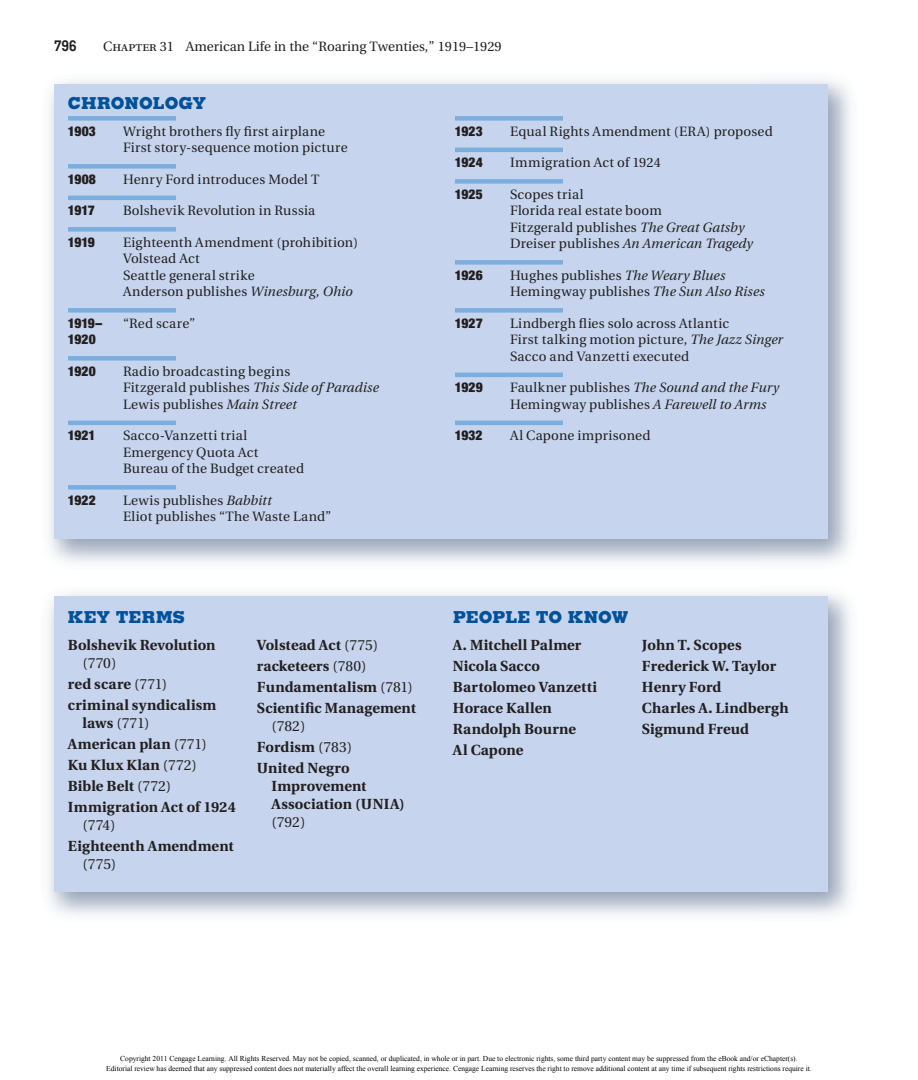
<style>
.page{position:relative;width:918px;height:1080px;background:#fff}
.page>*{position:absolute;margin:0;border:0;box-sizing:border-box;transform-origin:0 0}
.t1{font:800 16.5px "Memphis LT Std";color:#01519b}
.t2{font:700 15px "Memphis LT Std";color:#231f20}
.t3{font:700 14.7px/21px "Utopia";letter-spacing:.005em;color:#231f20}
.t4{font:14.7px "Utopia";color:#231f20}
.t5{font:13.5px/16.5px "Utopia";letter-spacing:.015em;color:#231f20}
.t6{font:900 condensed 13.5px "Helvetica Neue LT Std";color:#231f20}
.t7{font:7.5px/9.8px "Times New Roman";color:#000;text-align:center}
.s1{font-family:"Utopia Regular SC"}
.s2{font-style:italic}
.s3{font-weight:400}
</style>
<div class="page">
<div style="left:54px;top:84px;width:774px;height:263px;background:#c6d5ed"></div>
<div style="left:54px;top:327px;width:774px;height:212px;background:#c6d5ed"></div>
<div style="left:68px;top:116px;width:108px;height:5px;background:#79aede"></div>
<div style="left:68px;top:164px;width:108px;height:5px;background:#79aede"></div>
<hr style="left:68px;top:196px;width:108px;height:4px;background:#79aede">
<div style="left:68px;top:227px;width:108px;height:5px;background:#79aede"></div>
<div style="left:68px;top:308px;width:108px;height:5px;background:#79aede"></div>
<div style="left:68px;top:356px;width:108px;height:5px;background:#79aede"></div>
<hr style="left:68px;top:421px;width:108px;height:4px;background:#79aede">
<div style="left:68px;top:485px;width:108px;height:5px;background:#79aede"></div>
<div style="left:455px;top:116px;width:108px;height:5px;background:#79aede"></div>
<hr style="left:455px;top:148px;width:108px;height:4px;background:#79aede">
<div style="left:455px;top:179px;width:108px;height:5px;background:#79aede"></div>
<div style="left:455px;top:260px;width:108px;height:5px;background:#79aede"></div>
<div style="left:455px;top:308px;width:108px;height:5px;background:#79aede"></div>
<hr style="left:455px;top:373px;width:108px;height:4px;background:#79aede">
<hr style="left:455px;top:421px;width:108px;height:4px;background:#79aede">
<div style="left:54px;top:597px;width:774px;height:98px;background:#c6d5ed"></div>
<div style="left:54px;top:684px;width:774px;height:208px;background:#c6d5ed"></div>
<p class="t2" style="left:54px;top:40px;width:24px">796</p>
<p class="t5" style="left:103px;top:40px;width:400px"><span class="s1">Chapter</span> 31 American Life in the “Roaring Twenties,” 1919–1929</p>
<p class="t1" style="left:68px;top:96px;width:140px">CHRONOLOGY</p>
<p class="t6" style="left:68px;top:126px;width:29px">1903</p>
<p class="t5" style="left:123px;top:124px;width:226px">Wright brothers fly first airplane<br>First story-sequence motion picture</p>
<p class="t6" style="left:68px;top:174px;width:29px">1908</p>
<p class="t5" style="left:123px;top:172px;width:198px">Henry Ford introduces Model T</p>
<p class="t6" style="left:68px;top:205px;width:28px">1917</p>
<p class="t5" style="left:123px;top:203px;width:194px">Bolshevik Revolution in Russia</p>
<p class="t6" style="left:68px;top:237px;width:28px">1919</p>
<p class="t5" style="left:123px;top:235px;width:237px">Eighteenth Amendment (prohibition)<br>Volstead Act<br>Seattle general strike<br>Anderson publishes <span class="s2">Winesburg, Ohio</span></p>
<p class="t6" style="left:68px;top:318px;width:36px">1919–</p>
<p class="t5" style="left:123px;top:316px;width:74px">“Red scare”</p>
<p class="t6" style="left:68px;top:334px;width:29px">1920</p>
<p class="t6" style="left:68px;top:366px;width:29px">1920</p>
<p class="t5" style="left:123px;top:364px;width:257px">Radio broadcasting begins<br>Fitzgerald publishes <span class="s2">This Side of Paradise<br></span>Lewis publishes <span class="s2">Main Street</span></p>
<p class="t6" style="left:68px;top:430px;width:29px">1921</p>
<p class="t5" style="left:123px;top:428px;width:183px">Sacco-Vanzetti trial<br>Emergency Quota Act<br>Bureau of the Budget created</p>
<p class="t6" style="left:68px;top:495px;width:29px">1922</p>
<p class="t5" style="left:123px;top:493px;width:210px">Lewis publishes <span class="s2">Babbitt<br></span>Eliot publishes “The Waste Land”</p>
<p class="t1" style="left:68px;top:611px;width:118px">KEY TERMS</p>
<p class="t3" style="left:68px;top:636px;width:149px">Bolshevik Revolution</p>
<p class="t3" style="left:68px;top:654px;width:150px;text-indent:15px"><span class="s3">(770)<br></span>red scare <span class="s3">(771) </span>criminal syndicalism</p>
<p class="t3" style="left:68px;top:714px;width:170px;text-indent:15px">laws <span class="s3">(771)<br></span>American plan <span class="s3">(771)<br></span>Ku Klux Klan <span class="s3">(772)<br></span>Bible Belt <span class="s3">(772)<br></span>Immigration Act of 1924</p>
<p class="t4" style="left:83px;top:819px;width:34px">(774)</p>
<p class="t3" style="left:68px;top:837px;width:167px">Eighteenth Amendment</p>
<p class="t4" style="left:83px;top:858px;width:35px">(775)</p>
<p class="t3" style="left:257px;top:636px;width:161px">Volstead Act <span class="s3">(775) </span>racketeers <span class="s3">(780)<br></span>Fundamentalism <span class="s3">(781)<br></span>Scientific Management</p>
<p class="t3" style="left:257px;top:717px;width:97px;text-indent:15px"><span class="s3">(782)<br></span>Fordism <span class="s3">(783)<br></span>United Negro</p>
<p class="t3" style="left:272px;top:779px;width:135px;line-height:18px">Improvement<br>Association (UNIA)</p>
<p class="t4" style="left:272px;top:816px;width:35px">(792)</p>
<p class="t6" style="left:455px;top:126px;width:29px">1923</p>
<p class="t5" style="left:510px;top:124px;width:264px">Equal Rights Amendment (ERA) proposed</p>
<p class="t6" style="left:455px;top:157px;width:29px">1924</p>
<p class="t5" style="left:510px;top:155px;width:152px">Immigration Act of 1924</p>
<p class="t6" style="left:455px;top:189px;width:29px">1925</p>
<p class="t5" style="left:510px;top:187px;width:244px">Scopes trial<br>Florida real estate boom<br>Fitzgerald publishes <span class="s2">The Great Gatsby<br></span>Dreiser publishes <span class="s2">An American Tragedy</span></p>
<p class="t6" style="left:455px;top:270px;width:29px">1926</p>
<p class="t5" style="left:510px;top:268px;width:256px">Hughes publishes <span class="s2">The Weary Blues<br></span>Hemingway publishes <span class="s2">The Sun Also Rises</span></p>
<p class="t6" style="left:455px;top:318px;width:29px">1927</p>
<p class="t5" style="left:510px;top:316px;width:275px">Lindbergh flies solo across Atlantic<br>First talking motion picture, <span class="s2">The Jazz Singer<br></span>Sacco and Vanzetti executed</p>
<p class="t6" style="left:455px;top:382px;width:29px">1929</p>
<p class="t5" style="left:510px;top:380px;width:271px">Faulkner publishes <span class="s2">The Sound and the Fury<br></span>Hemingway publishes <span class="s2">A Farewell to Arms</span></p>
<p class="t6" style="left:455px;top:430px;width:29px">1932</p>
<p class="t5" style="left:510px;top:428px;width:142px">Al Capone imprisoned</p>
<p class="t1" style="left:453px;top:611px;width:177px">PEOPLE TO KNOW</p>
<p class="t3" style="left:453px;top:636px;width:146px">A. Mitchell Palmer<br>Nicola Sacco<br>Bartolomeo Vanzetti<br>Horace Kallen<br>Randolph Bourne<br>Al Capone</p>
<p class="t3" style="left:642px;top:636px;width:148px">John T. Scopes<br>Frederick W. Taylor<br>Henry Ford<br>Charles A. Lindbergh<br>Sigmund Freud</p>
<p class="t7" style="left:106px;top:1054px;width:707px">Copyright 2011 Cengage Learning. All Rights Reserved. May not be copied, scanned, or duplicated, in whole or in part. Due to electronic rights, some third party content may be suppressed from the eBook and/or eChapter(s).<br>Editorial review has deemed that any suppressed content does not materially affect the overall learning experience. Cengage Learning reserves the right to remove additional content at any time if subsequent rights restrictions require it.</p>
</div>
